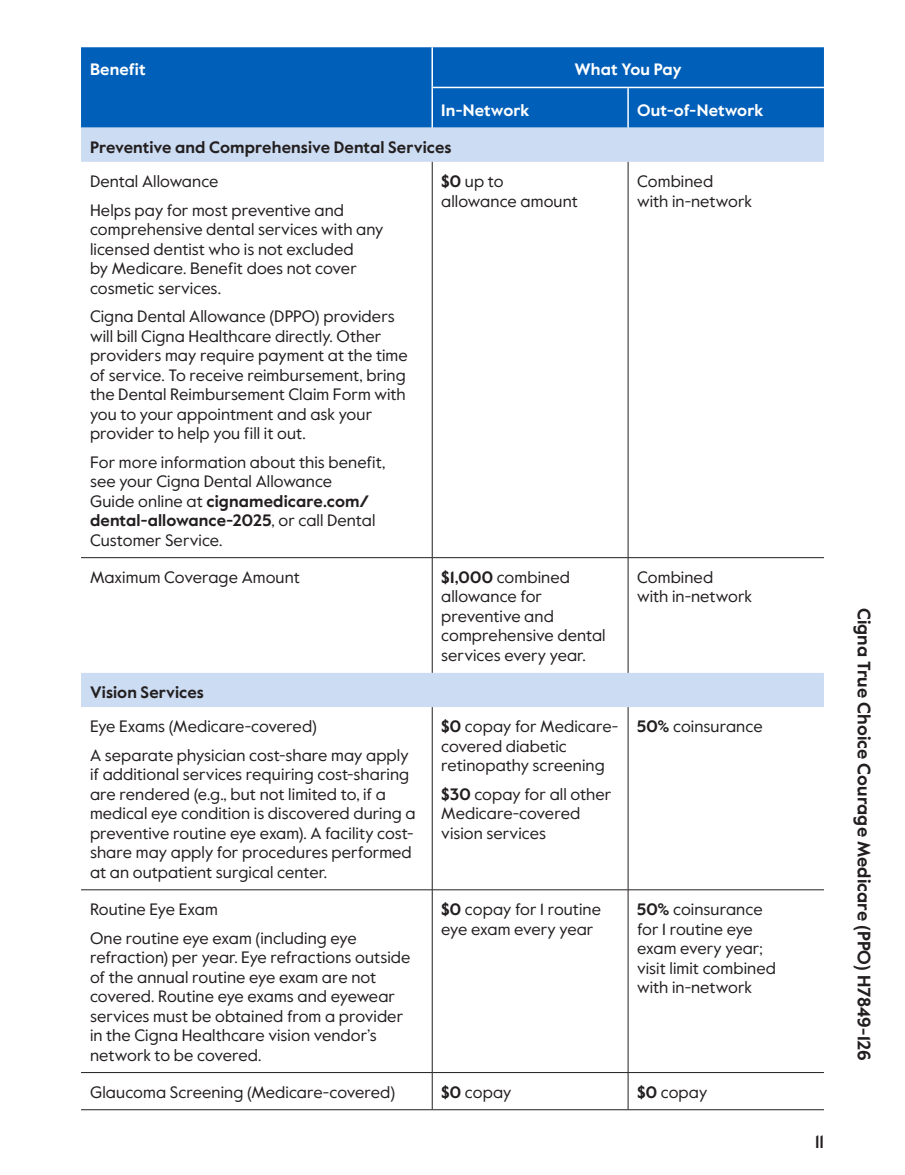
<style>
.page{position:relative;width:905px;height:1175px;background:#fff}
.page>*{position:absolute;margin:0;border:0;box-sizing:border-box;transform-origin:0 0}
.margin_plan_name{font:700 18px "Value Sans Pro";color:#231f20}
.t1{font:500 18px "Value Sans Pro";color:#231f20}
.table_para{font:16.5px/19.5px "Value Sans Pro";letter-spacing:.005em;color:#231f20}
.table_row_h1{font:700 16.5px "Value Sans Pro";letter-spacing:.005em;color:#231f20}
.table_col_h1_align_right{font:700 16.5px "Value Sans Pro";letter-spacing:.005em;color:#fff}
.table_text{font:16.5px "Value Sans Pro";letter-spacing:.005em;color:#231f20}
.table_row_h2_sctn_2{font:700 16.5px "Value Sans Pro";letter-spacing:.005em;color:#231f20}
.table_col_h1_align_center{font:700 16.5px "Value Sans Pro";color:#fff}
.s1{font-weight:700}
</style>
<div class="page">
<div style="left:81px;top:47px;width:743px;height:81px;background:#005fb9"></div>
<svg style="left:81px;top:128px;width:743px;height:579px"></svg>
<hr style="left:81px;top:889px;width:351px;height:1px;background:#231f20">
<hr style="left:432px;top:889px;width:196px;height:1px;background:#231f20">
<hr style="left:628px;top:889px;width:196px;height:1px;background:#231f20">
<hr style="left:81px;top:1072px;width:351px;height:1px;background:#231f20">
<hr style="left:432px;top:1072px;width:196px;height:1px;background:#231f20">
<hr style="left:628px;top:1072px;width:196px;height:1px;background:#231f20">
<hr style="left:432px;top:707px;width:1px;height:182px;background:#231f20">
<hr style="left:432px;top:890px;width:1px;height:182px;background:#231f20">
<hr style="left:432px;top:1072px;width:1px;height:37px;background:#231f20">
<hr style="left:627px;top:707px;width:1px;height:182px;background:#231f20">
<hr style="left:627px;top:890px;width:1px;height:182px;background:#231f20">
<hr style="left:627px;top:1072px;width:1px;height:37px;background:#231f20">
<hr style="left:81px;top:1109px;width:351px;height:1px;background:#231f20">
<hr style="left:432px;top:1109px;width:196px;height:1px;background:#231f20">
<hr style="left:628px;top:1109px;width:196px;height:1px;background:#231f20">
<hr style="left:81px;top:557px;width:351px;height:1px;background:#231f20">
<hr style="left:432px;top:557px;width:196px;height:1px;background:#231f20">
<hr style="left:628px;top:557px;width:196px;height:1px;background:#231f20">
<hr style="left:431px;top:47px;width:2px;height:40px;background:#fff">
<hr style="left:628px;top:87px;width:196px;height:1px;background:#fff">
<hr style="left:431px;top:87px;width:197px;height:1px;background:#fff">
<hr style="left:627px;top:88px;width:1px;height:40px;background:#fff">
<hr style="left:431px;top:88px;width:2px;height:40px;background:#fff">
<hr style="left:432px;top:558px;width:1px;height:115px;background:#231f20">
<hr style="left:627px;top:558px;width:1px;height:115px;background:#231f20">
<hr style="left:432px;top:162px;width:1px;height:395px;background:#231f20">
<hr style="left:627px;top:162px;width:1px;height:395px;background:#231f20">
<p class="table_col_h1_align_right" style="left:90px;top:60px;width:57px">Benefit</p>
<p class="table_col_h1_align_center" style="left:574px;top:60px;width:109px">What You Pay</p>
<p class="table_col_h1_align_right" style="left:441px;top:100px;width:90px">In-Network</p>
<p class="table_col_h1_align_right" style="left:637px;top:100px;width:128px">Out-of-Network</p>
<p class="table_row_h1" style="left:90px;top:137px;width:363px">Preventive and Comprehensive Dental Services</p>
<p class="table_para" style="left:90px;top:172px;width:130px">Dental Allowance</p>
<p class="table_para" style="left:90px;top:200px;width:295px">Helps pay for most preventive and comprehensive dental services with any licensed dentist who is not excluded<br>by Medicare. Benefit does not cover cosmetic services.</p>
<p class="table_para" style="left:90px;top:307px;width:319px">Cigna Dental Allowance (DPPO) providers will bill Cigna Healthcare directly. Other providers may require payment at the time of service. To receive reimbursement, bring the Dental Reimbursement Claim Form with you to your appointment and ask your provider to help you fill it out.</p>
<p class="table_para" style="left:90px;top:452px;width:297px">For more information about this benefit, see your Cigna Dental Allowance<br>Guide online at <span class="s1">cignamedicare.com/ dental-allowance-2025</span>, or call Dental Customer Service.</p>
<p class="table_para" style="left:441px;top:172px;width:138px"><span class="s1">$0</span> up to allowance amount</p>
<p class="table_para" style="left:637px;top:172px;width:116px">Combined<br>with in-network</p>
<p class="table_text" style="left:90px;top:567px;width:211px">Maximum Coverage Amount</p>
<p class="table_para" style="left:441px;top:567px;width:166px"><span class="s1">$1,000</span> combined allowance for preventive and comprehensive dental services every year.</p>
<p class="table_para" style="left:637px;top:567px;width:116px">Combined<br>with in-network</p>
<p class="table_row_h2_sctn_2" style="left:90px;top:682px;width:115px">Vision Services</p>
<p class="table_para" style="left:90px;top:717px;width:228px">Eye Exams (Medicare-covered)</p>
<p class="table_para" style="left:90px;top:745px;width:327px">A separate physician cost-share may apply if additional services requiring cost-sharing are rendered (e.g., but not limited to, if a medical eye condition is discovered during a preventive routine eye exam). A facility cost&shy;share may apply for procedures performed at an outpatient surgical center.</p>
<p class="table_para" style="left:441px;top:717px;width:177px"><span class="s1">$0</span> copay for Medicare&shy;covered diabetic retinopathy screening</p>
<p class="table_para" style="left:441px;top:784px;width:172px"><span class="s1">$30</span> copay for all other<br>Medicare-covered vision services</p>
<p class="table_para" style="left:637px;top:717px;width:127px"><span class="s1">50%</span> coinsurance</p>
<p class="table_para" style="left:90px;top:899px;width:129px">Routine Eye Exam</p>
<p class="table_para" style="left:90px;top:928px;width:322px">One routine eye exam (including eye refraction) per year. Eye refractions outside of the annual routine eye exam are not covered. Routine eye exams and eyewear services must be obtained from a provider in the Cigna Healthcare vision vendor’s network to be covered.</p>
<p class="table_para" style="left:441px;top:899px;width:161px"><span class="s1">$0</span> copay for 1 routine eye exam every year</p>
<p class="table_para" style="left:637px;top:899px;width:140px"><span class="s1">50%</span> coinsurance for 1 routine eye exam every year; visit limit combined with in-network</p>
<p class="table_para" style="left:90px;top:1082px;width:307px">Glaucoma Screening (Medicare-covered)</p>
<p class="table_para" style="left:441px;top:1082px;width:72px"><span class="s1">$0</span> copay</p>
<p class="table_para" style="left:637px;top:1082px;width:72px"><span class="s1">$0</span> copay</p>
<p class="t1" style="left:815px;top:1130px;width:10px">11</p>
<p class="margin_plan_name" style="left:874px;top:608px;width:455px;rotate:90deg">Cigna True Choice Courage Medicare (PPO) H7849-126</p>
</div>
